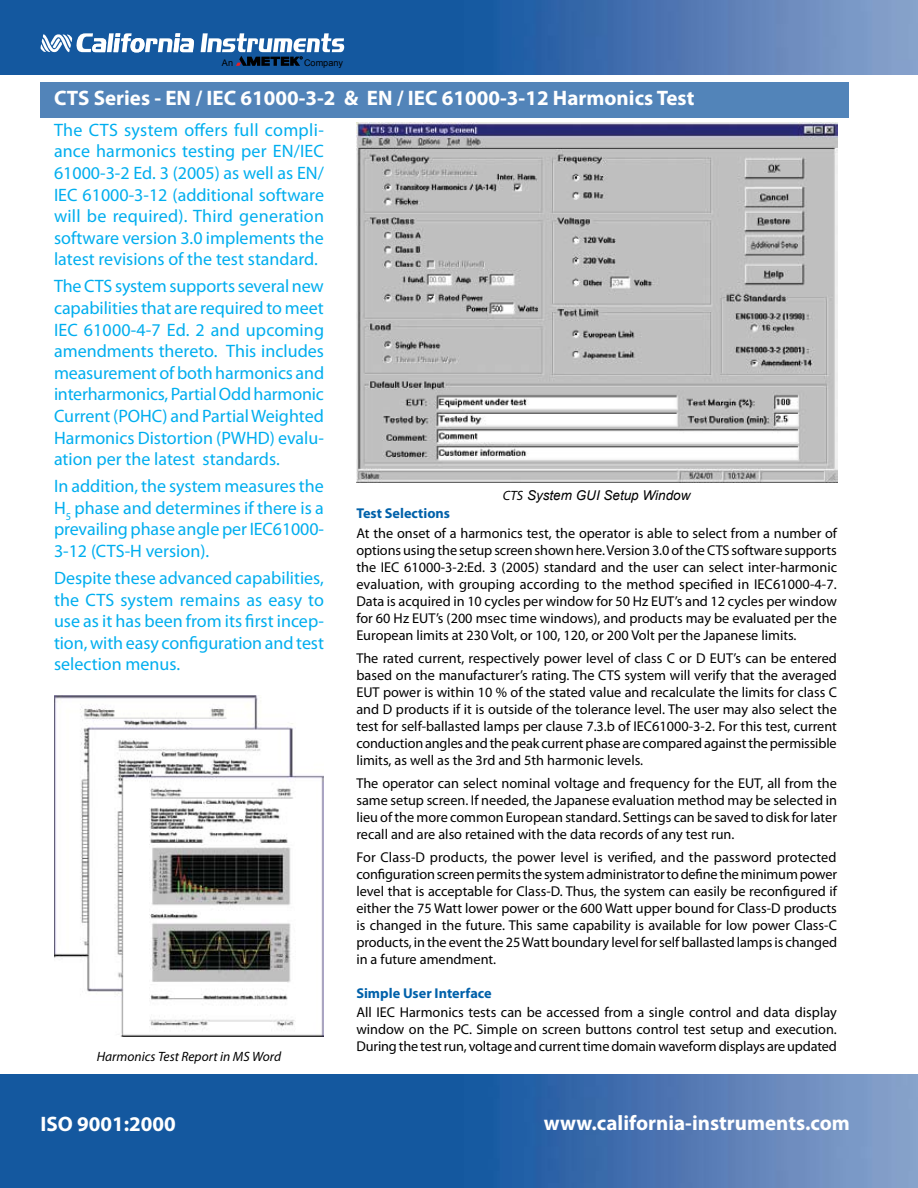
<style>
.page{position:relative;width:918px;height:1188px;background:#fff}
.page>*{position:absolute;margin:0;border:0;box-sizing:border-box;transform-origin:0 0}
.t1{font:700 21px "Myriad Pro";color:#fff}
.t2{font:18px/21.6px "Myriad Pro";color:#00aeef;text-align:justify}
.t3{font:14.25px/17.1px "Myriad Pro";color:#000;text-align:justify}
.t4{font:700 14.25px "Myriad Pro";color:#0061aa}
.t5{font:italic 13.5px "Myriad Pro";color:#000}
.t6{font:italic 13.5px "Arial";color:#000}
.t7{font:9.15px "Arial";color:#000}
.s1{font-family:"Myriad Pro"}
</style>
<div class="page">
<img style="left:0;top:0;width:918px;height:75px">
<div style="left:40px;top:82px;width:809px;height:35px;background:#5284b9"></div>
<img style="left:0;top:1074px;width:918px;height:114px">
<svg style="left:40px;top:33px;width:154px;height:21px"></svg>
<svg style="left:201px;top:33px;width:144px;height:33px"></svg>
<img style="left:54px;top:695px;width:270px;height:342px">
<img style="left:356px;top:122px;width:481px;height:361px">
<p class="t7" style="left:222px;top:57px;width:13px">An</p>
<p class="t7" style="left:304px;top:57px;width:40px">Company</p>
<h1 class="t1" style="left:54px;top:84px;width:642px">CTS Series - EN / IEC 61000-3-2 &amp; EN / IEC 61000-3-12 Harmonics Test</h1>
<p class="t2" style="left:54px;top:119px;width:272px">The CTS system offers full compli&shy;ance harmonics testing per EN/IEC 61000-3-2 Ed. 3 (2005) as well as EN/ IEC 61000-3-12 (additional software will be required). Third generation software version 3.0 implements the latest revisions of the test standard.</p>
<p class="t2" style="left:54px;top:275px;width:272px">The CTS system supports several new capabilities that are required to meet IEC 61000-4-7 Ed. 2 and upcoming amendments thereto. This includes measurement of both harmonics and interharmonics, Partial Odd harmonic Current (POHC) and Partial Weighted Harmonics Distortion (PWHD) evalu&shy;ation per the latest standards.</p>
<p class="t2" style="left:54px;top:475px;width:272px">In addition, the system measures the H<sub>5</sub> phase and determines if there is a prevailing phase angle per IEC61000- 3-12 (CTS-H version).</p>
<p class="t2" style="left:54px;top:567px;width:272px">Despite these advanced capabilities, the CTS system remains as easy to use as it has been from its first incep&shy;tion, with easy configuration and test selection menus.</p>
<p class="t5" style="left:97px;top:1048px;width:186px">Harmonics Test Report in MS Word</p>
<p class="t6" style="left:503px;top:487px;width:189px"><span class="s1">CTS</span> System GUI Setup Window</p>
<p class="t4" style="left:356px;top:504px;width:95px">Test Selections</p>
<p class="t3" style="left:356px;top:524px;width:482px">At the onset of a harmonics test, the operator is able to select from a number of options using the setup screen shown here. Version 3.0 of the CTS software supports the IEC 61000-3-2:Ed. 3 (2005) standard and the user can select inter-harmonic evaluation, with grouping according to the method specified in IEC61000-4-7.<br>Data is acquired in 10 cycles per window for 50 Hz EUT’s and 12 cycles per window for 60 Hz EUT’s (200 msec time windows), and products may be evaluated per the European limits at 230 Volt, or 100, 120, or 200 Volt per the Japanese limits.</p>
<p class="t3" style="left:356px;top:649px;width:482px">The rated current, respectively power level of class C or D EUT’s can be entered based on the manufacturer’s rating. The CTS system will verify that the averaged EUT power is within 10 % of the stated value and recalculate the limits for class C and D products if it is outside of the tolerance level. The user may also select the test for self-ballasted lamps per clause 7.3.b of IEC61000-3-2. For this test, current conduction angles and the peak current phase are compared against the permissible limits, as well as the 3rd and 5th harmonic levels.</p>
<p class="t3" style="left:356px;top:774px;width:482px">The operator can select nominal voltage and frequency for the EUT, all from the same setup screen. If needed, the Japanese evaluation method may be selected in lieu of the more common European standard. Settings can be saved to disk for later recall and are also retained with the data records of any test run.</p>
<p class="t3" style="left:356px;top:848px;width:482px">For Class-D products, the power level is verified, and the password protected configuration screen permits the system administrator to define the minimum power level that is acceptable for Class-D. Thus, the system can easily be reconfigured if either the 75 Watt lower power or the 600 Watt upper bound for Class-D products is changed in the future. This same capability is available for low power Class-C products, in the event the 25 Watt boundary level for self ballasted lamps is changed in a future amendment.</p>
<p class="t4" style="left:356px;top:984px;width:137px">Simple User Interface</p>
<p class="t3" style="left:356px;top:1003px;width:482px">All IEC Harmonics tests can be accessed from a single control and data display window on the PC. Simple on screen buttons control test setup and execution.<br>During the test run, voltage and current time domain waveform displays are updated</p>
<h1 class="t1" style="left:41px;top:1110px;width:137px">ISO 9001:2000</h1>
<h1 class="t1" style="left:544px;top:1110px;width:308px">www.california-instruments.com</h1>
</div>
